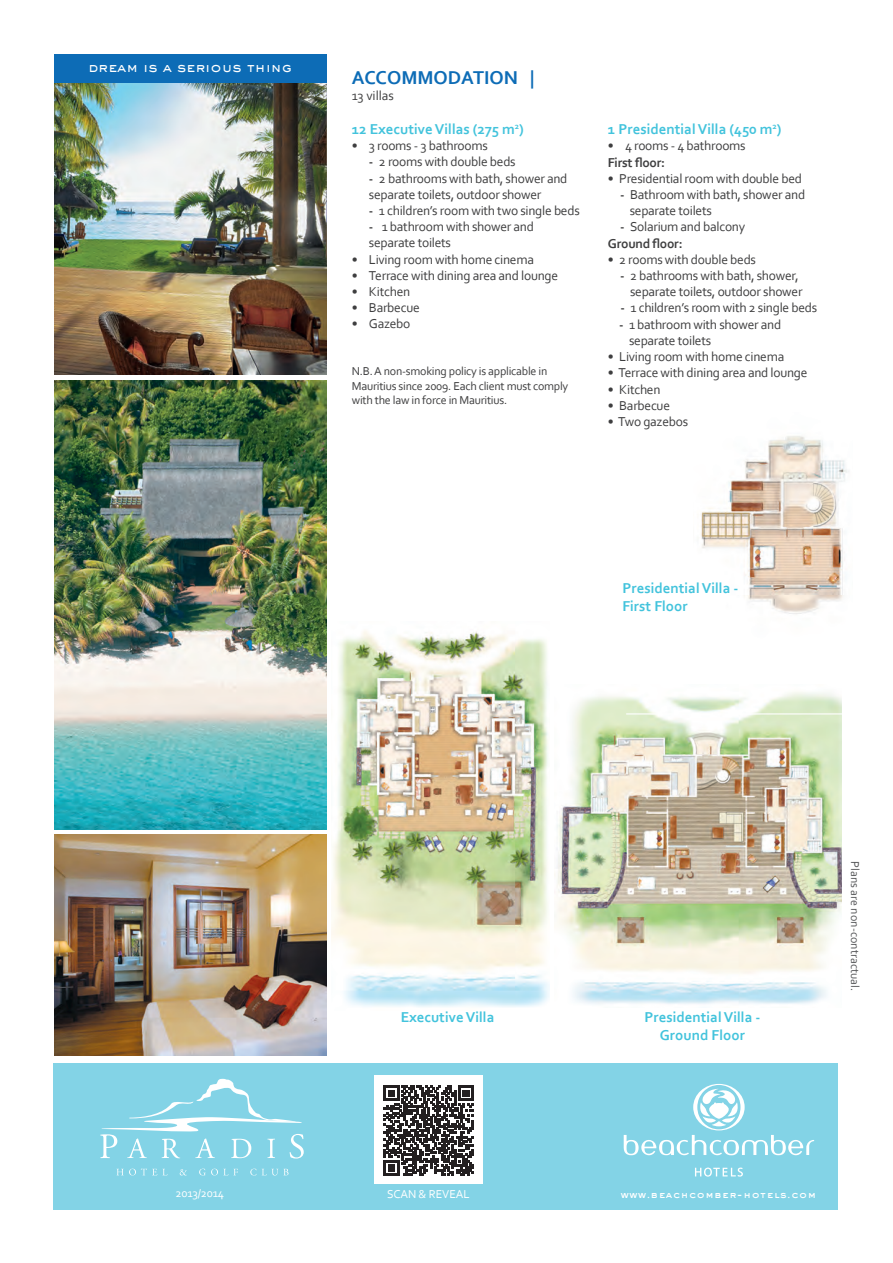
<style>
.page{position:relative;width:893px;height:1263px;background:#fff}
.page>*{position:absolute;margin:0;border:0;box-sizing:border-box;transform-origin:0 0}
.t1{font:700 19.5px "Corbel";color:#0d6cb6}
.t2{font:700 15px/18px "Corbel";color:#42c3dc;text-align:center}
.t3{font:13.5px/16.2px "Corbel";letter-spacing:-.02em;color:#3e3e3f}
.t4{font:500 13.5px "Sackers Gothic";color:#fff}
.t5{font:13.5px "Corbel";color:#3e3e3f}
.t6{font:12px/14.4px "Corbel";letter-spacing:-.02em;color:#3e3e3f}
.t7{font:12px "Corbel";color:#57585a}
.t8{font:12px "Corbel";letter-spacing:-.01em;color:#fff}
.t9{font:9.6px "Sackers Heavy Gothic";letter-spacing:.06em;color:#fff}
.s1{font-weight:700}
</style>
<div class="page">
<img style="left:54px;top:835px;width:272px;height:221px">
<img style="left:54px;top:83px;width:272px;height:291px">
<img style="left:701px;top:436px;width:148px;height:178px">
<img style="left:554px;top:692px;width:288px;height:312px">
<img style="left:332px;top:631px;width:217px;height:376px">
<hr style="left:626px;top:713px;width:241px;height:1px;background:#fff">
<div style="left:53px;top:1063px;width:785px;height:146px;background:#83d3e6"></div>
<div style="left:54px;top:54px;width:272px;height:29px;background:#0d6cb6"></div>
<svg style="left:116px;top:1168px;width:52px;height:7px"></svg>
<svg style="left:180px;top:1169px;width:7px;height:6px"></svg>
<svg style="left:199px;top:1169px;width:39px;height:6px"></svg>
<svg style="left:250px;top:1169px;width:39px;height:6px"></svg>
<svg style="left:100px;top:1078px;width:204px;height:80px"></svg>
<div style="left:374px;top:1076px;width:109px;height:108px;background:#fff"></div>
<svg style="left:384px;top:1086px;width:90px;height:89px"></svg>
<img style="left:54px;top:381px;width:272px;height:448px">
<svg style="left:695px;top:1167px;width:48px;height:9px"></svg>
<svg style="left:624px;top:1084px;width:190px;height:72px"></svg>
<p class="t4" style="left:88px;top:58px;width:205px">dream is a serious thing</p>
<h1 class="t1" style="left:352px;top:65px;width:184px">ACCOMMODATION |</h1>
<p class="t5" style="left:352px;top:87px;width:44px">13 villas</p>
<p class="t2" style="left:352px;top:120px;width:174px">12 Executive Villas (275 m<sup>2</sup>)</p>
<p class="t3" style="left:352px;top:137px;width:138px"><span class="s1">•</span> 3 rooms - 3 bathrooms</p>
<p class="t3" style="left:369px;top:153px;width:148px"><span class="s1">-</span> 2 rooms with double beds</p>
<p class="t3" style="left:369px;top:170px;width:200px"><span class="s1">-</span> 2 bathrooms with bath, shower and separate toilets, outdoor shower</p>
<p class="t3" style="left:369px;top:202px;width:212px"><span class="s1">-</span> 1 children’s room with two single beds</p>
<p class="t3" style="left:369px;top:218px;width:167px"><span class="s1">-</span> 1 bathroom with shower and separate toilets</p>
<p class="t3" style="left:352px;top:251px;width:184px"><span class="s1">•</span> Living room with home cinema</p>
<p class="t3" style="left:352px;top:267px;width:208px"><span class="s1">•</span> Terrace with dining area and lounge</p>
<p class="t3" style="left:352px;top:283px;width:60px"><span class="s1">•</span> Kitchen</p>
<p class="t3" style="left:352px;top:299px;width:69px"><span class="s1">•</span> Barbecue</p>
<p class="t3" style="left:352px;top:315px;width:60px"><span class="s1">•</span> Gazebo</p>
<p class="t6" style="left:352px;top:364px;width:218px">N.B.A non-smoking policy is applicable in<br>Mauritius since 2009. Each client must comply with the law in force in Mauritius.</p>
<p class="t2" style="left:608px;top:120px;width:175px">1 Presidential Villa (450 m<sup>2</sup>)</p>
<p class="t3" style="left:608px;top:138px;width:139px"><span class="s1">•</span> 4 rooms - 4 bathrooms<br><span class="s1">First floor:</span></p>
<p class="t3" style="left:608px;top:170px;width:196px">• Presidential room with double bed</p>
<p class="t3" style="left:630px;top:186px;width:177px;text-indent:-10px"><span class="s1">-</span> Bathroom with bath, shower and separate toilets</p>
<p class="t3" style="left:608px;top:219px;width:139px;text-indent:12px"><span class="s1">-</span> Solarium and balcony<br><span class="s1">Ground floor:</span></p>
<p class="t3" style="left:608px;top:251px;width:150px">• 2 rooms with double beds</p>
<p class="t3" style="left:620px;top:267px;width:184px;text-align:right"><span class="s1">-</span> 2 bathrooms with bath, shower, separate toilets, outdoor shower</p>
<p class="t3" style="left:620px;top:300px;width:198px"><span class="s1">-</span> 1 children’s room with 2 single beds</p>
<p class="t3" style="left:629px;top:316px;width:154px;text-indent:-10px"><span class="s1">-</span> 1 bathroom with shower and separate toilets</p>
<p class="t3" style="left:608px;top:348px;width:178px">• Living room with home cinema</p>
<p class="t3" style="left:608px;top:364px;width:201px">• Terrace with dining area and lounge</p>
<p class="t3" style="left:608px;top:381px;width:54px">• Kitchen</p>
<p class="t3" style="left:608px;top:397px;width:64px">• Barbecue</p>
<p class="t3" style="left:608px;top:413px;width:82px">• Two gazebos</p>
<p class="t2" style="left:622px;top:579px;width:118px;text-align:left">Presidential Villa -<br>First Floor</p>
<p class="t2" style="left:401px;top:1007px;width:95px">Executive Villa</p>
<p class="t2" style="left:644px;top:1007px;width:118px">Presidential Villa -<br>Ground Floor</p>
<p class="t7" style="left:863px;top:861px;width:131px;rotate:90deg">Plans are non-contractual.</p>
<p class="t8" style="left:176px;top:1186px;width:50px">2013/2014</p>
<p class="t8" style="left:387px;top:1187px;width:84px">SCAN &amp; REVEAL</p>
<p class="t9" style="left:621px;top:1188px;width:197px">www.beachcomber-hotels.com</p>
</div>
